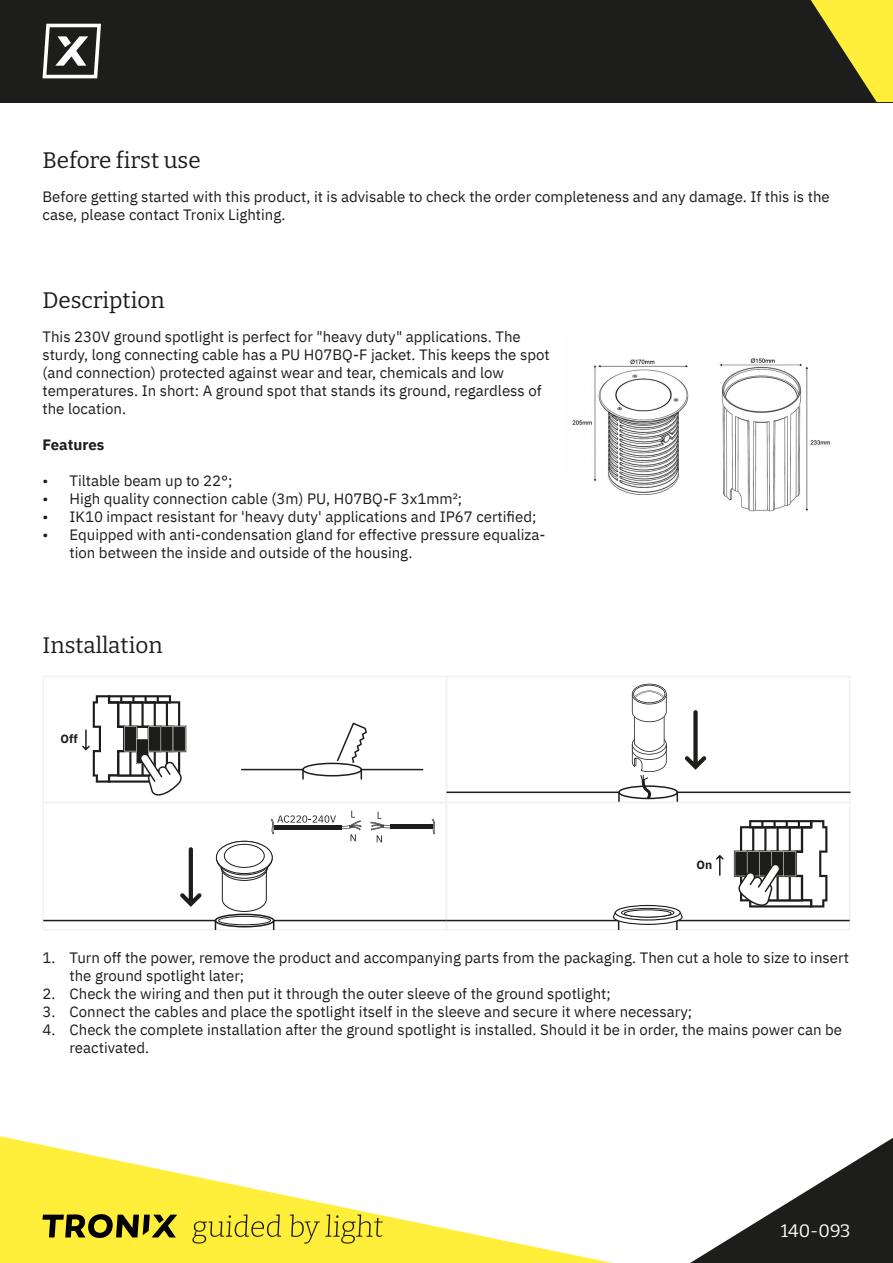
<style>
.page{position:relative;width:893px;height:1263px;background:#fff}
.page>*{position:absolute;margin:0;border:0;box-sizing:border-box;transform-origin:0 0}
.t1{font:22.5px "Bitter";color:#1d1d1b}
.t2{font:18px "Bitter";color:#fff}
.t3{font:15px/18px "IBM Plex Sans";color:#1d1d1b}
.t4{font:700 15px "IBM Plex Sans";color:#1d1d1b}
.t5{font:700 12px "IBM Plex Sans";color:#1d1d1b}
</style>
<div class="page">
<svg style="left:43px;top:1145px;width:569px;height:118px"></svg>
<svg style="left:192px;top:1214px;width:89px;height:29px;background:#ddcf35"></svg>
<svg style="left:290px;top:1214px;width:93px;height:29px;background:#ddd035"></svg>
<div style="left:0;top:0;width:893px;height:102px;background:#1d1d1b"></div>
<svg style="left:811px;top:0;width:39px;height:61px"></svg>
<svg style="left:43px;top:24px;width:58px;height:54px"></svg>
<svg style="left:690px;top:1164px;width:160px;height:99px"></svg>
<svg style="left:43px;top:1214px;width:134px;height:24px;background:#827a1d"></svg>
<svg style="left:0;top:72px;width:43px;height:1191px"></svg>
<svg style="left:850px;top:0;width:43px;height:1263px"></svg>
<svg style="left:112px;top:1145px;width:42px;height:41px;fill:#ffef3a"></svg>
<svg style="left:43px;top:676px;width:403px;height:8px"></svg>
<svg style="left:446px;top:676px;width:404px;height:8px"></svg>
<svg style="left:42px;top:684px;width:810px;height:268px"></svg>
<img style="left:572px;top:358px;width:259px;height:154px">
<h1 class="t1" style="left:43px;top:146px;width:160px">Before first use</h1>
<p class="t3" style="left:43px;top:186px;width:789px">Before getting started with this product, it is advisable to check the order completeness and any damage. If this is the case, please contact Tronix Lighting.</p>
<h1 class="t1" style="left:43px;top:286px;width:124px">Description</h1>
<p class="t3" style="left:43px;top:327px;width:509px">This 230V ground spotlight is perfect for "heavy duty" applications. The sturdy, long connecting cable has a PU H07BQ-F jacket. This keeps the spot (and connection) protected against wear and tear, chemicals and low temperatures. In short: A ground spot that stands its ground, regardless of the location.</p>
<p class="t4" style="left:43px;top:433px;width:63px">Features</p>
<p class="t3" style="left:43px;top:471px;width:192px">• Tiltable beam up to 22°;</p>
<p class="t3" style="left:43px;top:489px;width:421px">• High quality connection cable (3m) PU, H07BQ-F 3x1mm²;</p>
<p class="t3" style="left:43px;top:507px;width:495px">• IK10 impact resistant for 'heavy duty' applications and IP67 certified;</p>
<p class="t3" style="left:70px;top:525px;width:477px;text-indent:-27px">• Equipped with anti-condensation gland for effective pressure equaliza&shy;tion between the inside and outside of the housing.</p>
<h1 class="t1" style="left:43px;top:631px;width:122px">Installation</h1>
<p class="t5" style="left:60px;top:730px;width:19px">Off</p>
<p class="t5" style="left:696px;top:855px;width:17px">On</p>
<p class="t3" style="left:70px;top:947px;width:781px;text-indent:-27px">1. Turn off the power, remove the product and accompanying parts from the packaging. Then cut a hole to size to insert the ground spotlight later;</p>
<p class="t3" style="left:43px;top:983px;width:570px">2. Check the wiring and then put it through the outer sleeve of the ground spotlight;</p>
<p class="t3" style="left:43px;top:1001px;width:651px">3. Connect the cables and place the spotlight itself in the sleeve and secure it where necessary;</p>
<p class="t3" style="left:70px;top:1019px;width:774px;text-indent:-27px">4. Check the complete installation after the ground spotlight is installed. Should it be in order, the mains power can be reactivated.</p>
<p class="t2" style="left:781px;top:1220px;width:71px">140-093</p>
</div>
